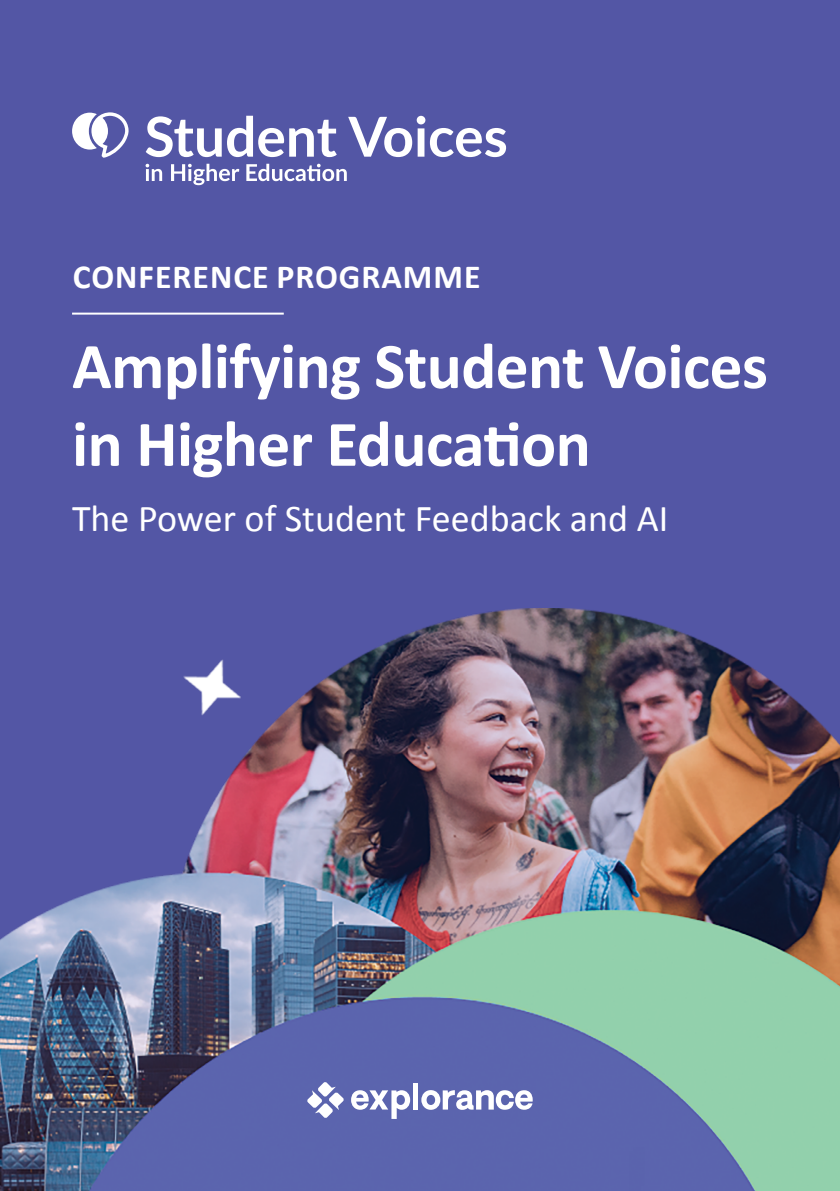
<style>
.page{position:relative;width:840px;height:1191px;background:#fff}
.page>*{position:absolute;margin:0;border:0;box-sizing:border-box;transform-origin:0 0}
.t1{font:700 65.4px/77.8px "Calibri";letter-spacing:-.01em;color:#fff}
.t2{font:38px "Calibri";color:#fff}
.t3{font:700 33.8px "Calibri";letter-spacing:.03em;color:#fff}
</style>
<div class="page">
<div style="left:0;top:0;width:839px;height:1191px;background:#5356a5"></div>
<img style="left:0;top:609px;width:839px;height:582px">
<svg style="left:72px;top:112px;width:57px;height:46px"></svg>
<svg style="left:146px;top:116px;width:360px;height:41px"></svg>
<svg style="left:145px;top:164px;width:201px;height:21px"></svg>
<svg style="left:351px;top:1090px;width:59px;height:29px"></svg>
<div style="left:412px;top:1083px;width:5px;height:26px;background:#fff"></div>
<svg style="left:421px;top:1090px;width:111px;height:19px"></svg>
<svg style="left:307px;top:1082px;width:37px;height:36px"></svg>
<hr style="left:72px;top:313px;width:211px;height:2px;background:#fff">
<p class="t3" style="left:73px;top:253px;width:409px">CONFERENCE PROGRAMME</p>
<p class="t1" style="left:72px;top:325px;width:697px">Amplifying Student Voices in Higher Education</p>
<p class="t2" style="left:72px;top:492px;width:597px">The Power of Student Feedback and AI</p>
</div>
